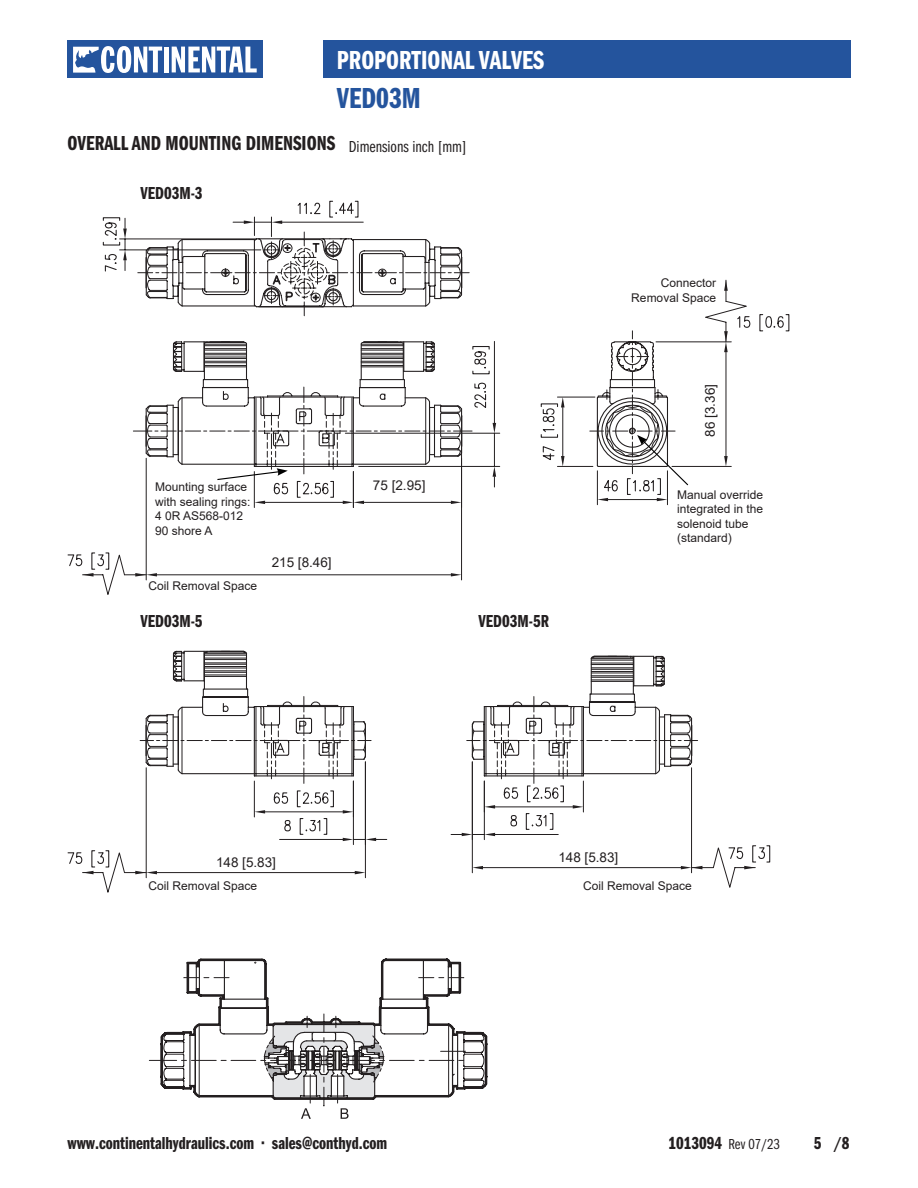
<style>
.page{position:relative;width:918px;height:1188px;background:#fff}
.page>*{position:absolute;margin:0;border:0;box-sizing:border-box;transform-origin:0 0}
.t1{font:30px "ITC Franklin Gothic Std Dm Cp";color:#24549d}
.t2{font:27px "ITC Franklin Gothic Std Dm Cp";color:#fff}
.CH_16_Body_Head{font:21px "ITC Franklin Gothic Std Dm Cp";color:#231f20}
.CH_16_Body_Head-2{font:18px "ITC Franklin Gothic Std Dm Cp";color:#231f20}
.CH_11_Body{font:16.5px "ITC Franklin Gothic Std Bk Cp";color:#231f20}
.t3{font:15px "ITC Franklin Gothic Std Bk Cp";color:#231f20}
.CH_16_Body_Head-3{font:13.5px "Arial";color:#231f20}
.CH_16_Body_Head-4{font:12px/14.4px "Arial";color:#231f20}
.s1{font-family:"ITC Franklin Gothic Std Dm Cp";font-size:18px}
</style>
<div class="page">
<div style="left:323px;top:40px;width:528px;height:38px;background:#24549d"></div>
<div style="left:68px;top:41px;width:195px;height:37px;background:#24549d"></div>
<hr style="left:164px;top:47px;width:4px;height:25px;background:#fff">
<svg style="left:172px;top:47px;width:85px;height:25px"></svg>
<svg style="left:73px;top:46px;width:89px;height:27px"></svg>
<hr style="left:667px;top:471px;width:1px;height:34px;background:#231f20">
<svg style="left:138px;top:200px;width:331px;height:107px"></svg>
<hr style="left:120px;top:250px;width:141px;height:1px;background:#231f20">
<hr style="left:120px;top:239px;width:136px;height:1px;background:#231f20">
<svg style="left:102px;top:217px;width:25px;height:55px"></svg>
<svg style="left:67px;top:552px;width:78px;height:43px"></svg>
<svg style="left:67px;top:650px;width:704px;height:243px"></svg>
<hr style="left:656px;top:656px;width:1px;height:30px;background:#231f20">
<svg style="left:201px;top:275px;width:454px;height:485px"></svg>
<svg style="left:222px;top:341px;width:394px;height:373px"></svg>
<hr style="left:656px;top:342px;width:75px;height:1px;background:#231f20">
<hr style="left:672px;top:466px;width:59px;height:1px;background:#231f20">
<hr style="left:726px;top:352px;width:1px;height:104px;background:#231f20">
<svg style="left:724px;top:456px;width:4px;height:10px"></svg>
<svg style="left:703px;top:280px;width:87px;height:72px"></svg>
<svg style="left:133px;top:341px;width:432px;height:163px"></svg>
<svg style="left:596px;top:331px;width:93px;height:170px"></svg>
<svg style="left:149px;top:958px;width:339px;height:161px"></svg>
<h2 class="t2" style="left:337px;top:45px;width:209px">PROPORTIONAL VALVES</h2>
<h1 class="t1" style="left:337px;top:81px;width:85px">VED03M</h1>
<p class="CH_16_Body_Head" style="left:68px;top:132px;width:269px">OVERALL AND MOUNTING DIMENSIONS</p>
<p class="CH_16_Body_Head-2" style="left:140px;top:183px;width:64px">VED03M-3</p>
<p class="CH_11_Body" style="left:349px;top:137px;width:119px">Dimensions inch [mm]</p>
<p class="CH_16_Body_Head-4" style="left:155px;top:480px;width:97px">Mounting surface with sealing rings:<br>4 0R AS568-012<br>90 shore A</p>
<p class="CH_16_Body_Head-3" style="left:373px;top:476px;width:54px">75 [2.95]</p>
<p class="CH_16_Body_Head-3" style="left:272px;top:553px;width:62px">215 [8.46]</p>
<p class="CH_16_Body_Head-4" style="left:148px;top:579px;width:110px">Coil Removal Space</p>
<p class="CH_16_Body_Head-2" style="left:140px;top:611px;width:64px">VED03M-5</p>
<p class="CH_16_Body_Head-2" style="left:478px;top:611px;width:72px">VED03M-5R</p>
<p class="CH_16_Body_Head-4" style="left:631px;top:276px;width:86px;text-align:right">Connector<br>Removal Space</p>
<p class="CH_16_Body_Head-3" style="left:701px;top:437px;width:54px;rotate:-90deg">86 [3.36]</p>
<p class="CH_16_Body_Head-4" style="left:677px;top:488px;width:88px">Manual override integrated in the solenoid tube (standard)</p>
<p class="CH_16_Body_Head-3" style="left:216px;top:853px;width:62px">148 [5.83]</p>
<p class="CH_16_Body_Head-3" style="left:558px;top:848px;width:62px">148 [5.83]</p>
<p class="CH_16_Body_Head-4" style="left:148px;top:878px;width:110px">Coil Removal Space</p>
<p class="CH_16_Body_Head-4" style="left:583px;top:878px;width:110px">Coil Removal Space</p>
<h3 class="CH_16_Body_Head-2" style="left:68px;top:1133px;width:321px">www.continentalhydraulics.com • sales@conthyd.com</h3>
<h3 class="CH_16_Body_Head-2" style="left:814px;top:1133px;width:37px">5 /8</h3>
<p class="t3" style="left:668px;top:1136px;width:113px"><span class="s1">1013094</span> Rev 07/23</p>
</div>
